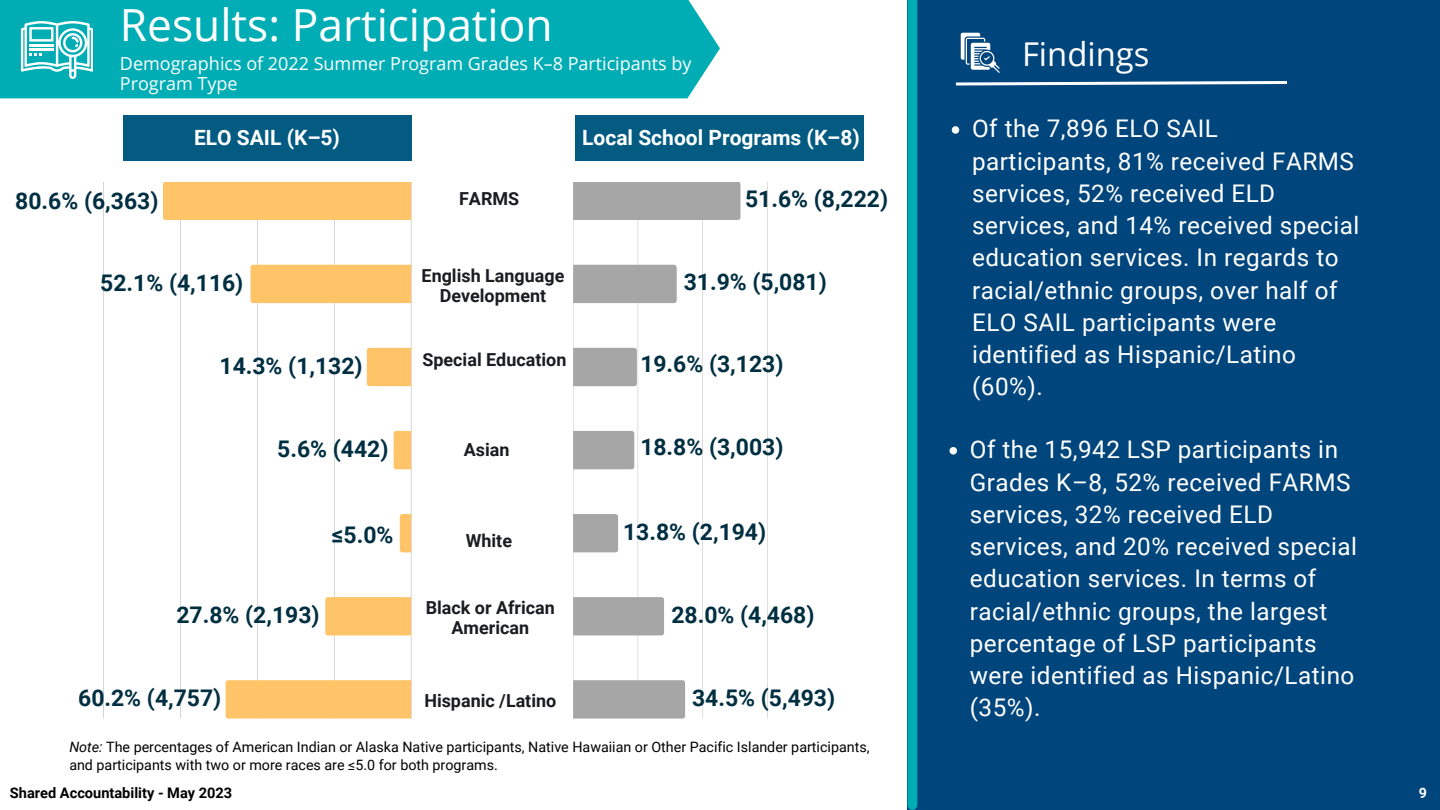
<style>
.page{position:relative;width:1440px;height:810px;background:#fff}
.page>*{position:absolute;margin:0;border:0;box-sizing:border-box;transform-origin:0 0}
.t1{font:44.3px "Open Sans";color:#fff}
.t2{font:32.8px "Open Sans";color:#fff}
.t3{font:24.3px/32.2px "Roboto";letter-spacing:.02em;color:#fff}
.t4{font:700 22.9px "Roboto";color:#002f42}
.t5{font:700 21px "Roboto";color:#fff}
.t6{font:18px/20.2px "Open Sans";color:#fff}
.t7{font:700 17.9px/20.2px "Roboto";color:#1a1c21;text-align:center}
.t8{font:700 14.6px "Roboto";color:#000}
.t9{font:14.3px/17.2px "Roboto";color:#000}
.t10{font:700 14.3px "Roboto";color:#fff}
.s1{font-style:italic}
</style>
<div class="page">
<div style="left:908px;top:0;width:532px;height:810px;background:#00457c"></div>
<svg style="left:952px;top:126px;width:7px;height:8px"></svg>
<div style="left:0;top:0;width:720px;height:98px;background:#00adb5"></div>
<svg style="left:21px;top:21px;width:72px;height:58px"></svg>
<svg style="left:950px;top:447px;width:7px;height:8px"></svg>
<div style="left:908px;top:0;width:9px;height:805px;background:#00adb5"></div>
<svg style="left:955px;top:32px;width:332px;height:54px"></svg>
<svg style="left:103px;top:182px;width:309px;height:537px"></svg>
<svg style="left:226px;top:680px;width:2px;height:39px"></svg>
<div style="left:325px;top:597px;width:86px;height:38px;background:#ffc368"></div>
<svg style="left:400px;top:514px;width:11px;height:38px"></svg>
<svg style="left:394px;top:431px;width:2px;height:38px"></svg>
<div style="left:367px;top:348px;width:44px;height:38px;background:#ffc368"></div>
<div style="left:251px;top:265px;width:160px;height:38px;background:#ffc368"></div>
<div style="left:163px;top:182px;width:248px;height:38px;background:#ffc368"></div>
<svg style="left:573px;top:182px;width:195px;height:537px"></svg>
<div style="left:573px;top:182px;width:167px;height:38px;background:#a6a6a6"></div>
<div style="left:573px;top:265px;width:104px;height:38px;background:#a6a6a6"></div>
<div style="left:573px;top:348px;width:64px;height:38px;background:#a6a6a6"></div>
<div style="left:573px;top:431px;width:61px;height:38px;background:#a6a6a6"></div>
<svg style="left:615px;top:514px;width:3px;height:38px"></svg>
<div style="left:573px;top:597px;width:91px;height:38px;background:#a6a6a6"></div>
<div style="left:573px;top:680px;width:112px;height:39px;background:#a6a6a6"></div>
<div style="left:123px;top:115px;width:288px;height:46px;background:#035b82"></div>
<div style="left:575px;top:115px;width:289px;height:46px;background:#035b82"></div>
<p class="t1" style="left:120px;top:-7px;width:434px">Results: Participation</p>
<p class="t6" style="left:120px;top:53px;width:573px">Demographics of 2022 Summer Program Grades K–8 Participants by<br>Program Type</p>
<p class="t4" style="left:15px;top:187px;width:145px">80.6% (6,363)</p>
<p class="t5" style="left:194px;top:126px;width:147px">ELO SAIL (K–5)</p>
<p class="t5" style="left:582px;top:126px;width:279px">Local School Programs (K–8)</p>
<p class="t7" style="left:459px;top:189px;width:62px">FARMS</p>
<p class="t4" style="left:745px;top:186px;width:145px">51.6% (8,222)</p>
<p class="t4" style="left:100px;top:270px;width:145px">52.1% (4,116)</p>
<p class="t7" style="left:422px;top:265px;width:144px">English Language<br>Development</p>
<p class="t4" style="left:684px;top:268px;width:145px">31.9% (5,081)</p>
<p class="t4" style="left:220px;top:352px;width:145px">14.3% (1,132)</p>
<p class="t7" style="left:422px;top:350px;width:145px">Special Education</p>
<p class="t4" style="left:640px;top:351px;width:145px">19.6% (3,123)</p>
<p class="t4" style="left:277px;top:436px;width:113px">5.6% (442)</p>
<p class="t7" style="left:464px;top:440px;width:47px">Asian</p>
<p class="t4" style="left:640px;top:434px;width:145px">18.8% (3,003)</p>
<p class="t4" style="left:332px;top:522px;width:63px">≤5.0%</p>
<p class="t7" style="left:466px;top:531px;width:48px">White</p>
<p class="t4" style="left:623px;top:519px;width:145px">13.8% (2,194)</p>
<p class="t4" style="left:176px;top:602px;width:145px">27.8% (2,193)</p>
<p class="t7" style="left:426px;top:597px;width:131px">Black or African<br>American</p>
<p class="t4" style="left:671px;top:602px;width:145px">28.0% (4,468)</p>
<p class="t4" style="left:78px;top:685px;width:145px">60.2% (4,757)</p>
<p class="t7" style="left:424px;top:691px;width:133px">Hispanic /Latino</p>
<p class="t4" style="left:692px;top:685px;width:145px">34.5% (5,493)</p>
<p class="t9" style="left:69px;top:739px;width:802px"><span class="s1">Note:</span> The percentages of American Indian or Alaska Native participants, Native Hawaiian or Other Pacific Islander participants, and participants with two or more races are ≤5.0 for both programs.</p>
<p class="t8" style="left:10px;top:784px;width:224px">Shared Accountability - May 2023</p>
<p class="t2" style="left:1022px;top:31px;width:129px">Findings</p>
<p class="t3" style="left:972px;top:113px;width:389px">Of the 7,896 ELO SAIL participants, 81% received FARMS services, 52% received ELD services, and 14% received special education services. In regards to racial/ethnic groups, over half of<br>ELO SAIL participants were identified as Hispanic/Latino (60%).</p>
<p class="t3" style="left:970px;top:434px;width:389px">Of the 15,942 LSP participants in<br>Grades K–8, 52% received FARMS services, 32% received ELD services, and 20% received special education services. In terms of racial/ethnic groups, the largest percentage of LSP participants were identified as Hispanic/Latino (35%).</p>
<p class="t10" style="left:1419px;top:785px;width:10px">9</p>
</div>
